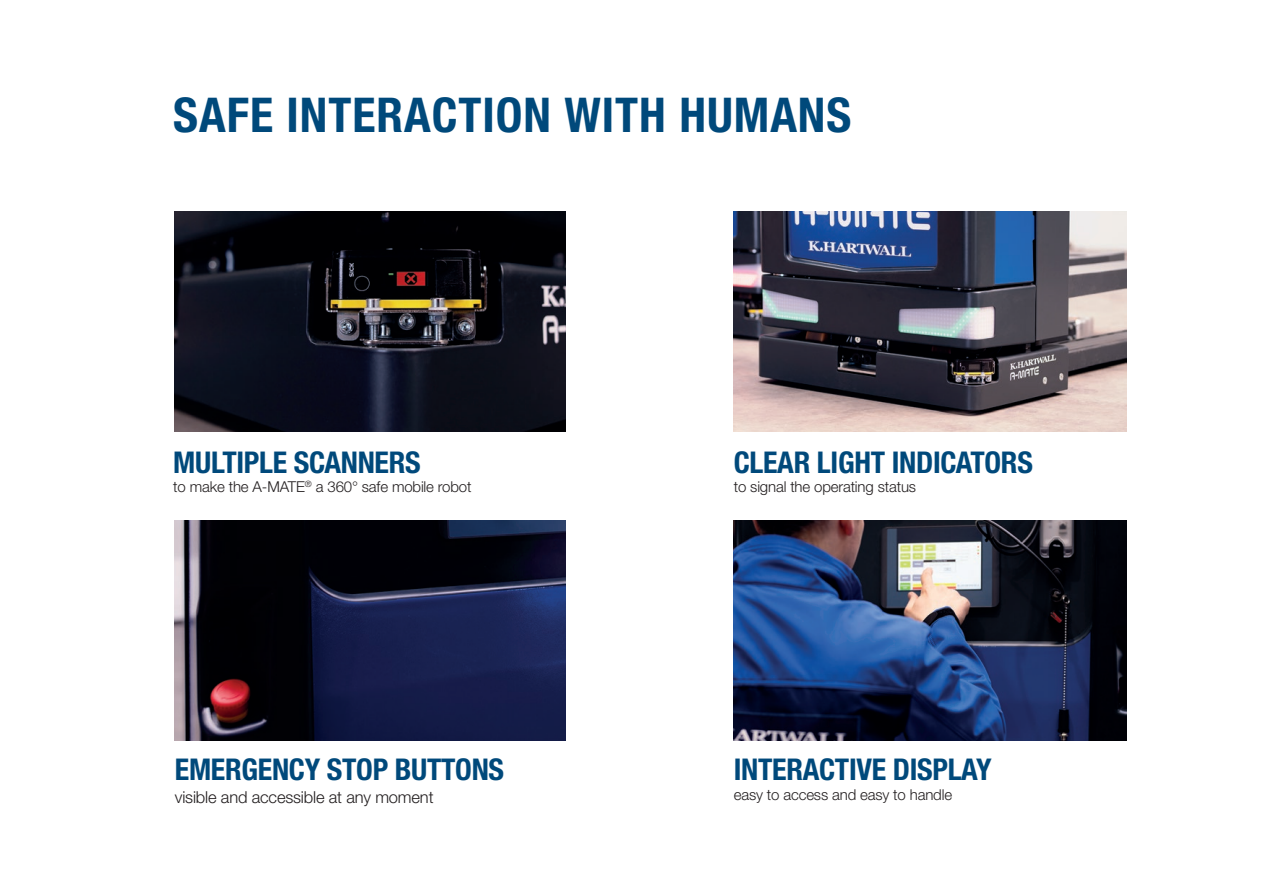
<style>
.page{position:relative;width:1263px;height:893px;background:#fff}
.page>*{position:absolute;margin:0;border:0;box-sizing:border-box;transform-origin:0 0}
.t1{font:700 condensed 48px "Helvetica Neue LT Std";letter-spacing:.02em;color:#00497b}
.t2{font:700 condensed 30px "Helvetica Neue LT Std";letter-spacing:-.01em;color:#00497b}
.t3{font:300 16.5px "Helvetica Neue LT Std";letter-spacing:-.01em;color:#231f20}
.t4{font:300 15px "Helvetica Neue LT Std";letter-spacing:-.01em;color:#231f20}
</style>
<div class="page">
<img style="left:733px;top:211px;width:393px;height:220px">
<img style="left:175px;top:520px;width:391px;height:220px">
<img style="left:733px;top:520px;width:393px;height:220px">
<img style="left:175px;top:211px;width:391px;height:220px">
<p class="t1" style="left:173px;top:86px;width:680px">SAFE INTERACTION WITH HUMANS</p>
<p class="t2" style="left:173px;top:444px;width:249px">MULTIPLE SCANNERS</p>
<p class="t4" style="left:173px;top:478px;width:300px">to make the A-MATE<sup>®</sup> a 360° safe mobile robot</p>
<p class="t2" style="left:175px;top:751px;width:331px">EMERGENCY STOP BUTTONS</p>
<p class="t3" style="left:175px;top:787px;width:260px">visible and accessible at any moment</p>
<p class="t2" style="left:734px;top:444px;width:301px">CLEAR LIGHT INDICATORS</p>
<p class="t4" style="left:734px;top:478px;width:184px">to signal the operating status</p>
<p class="t2" style="left:734px;top:751px;width:259px">INTERACTIVE DISPLAY</p>
<p class="t4" style="left:734px;top:785px;width:220px">easy to access and easy to handle</p>
</div>
